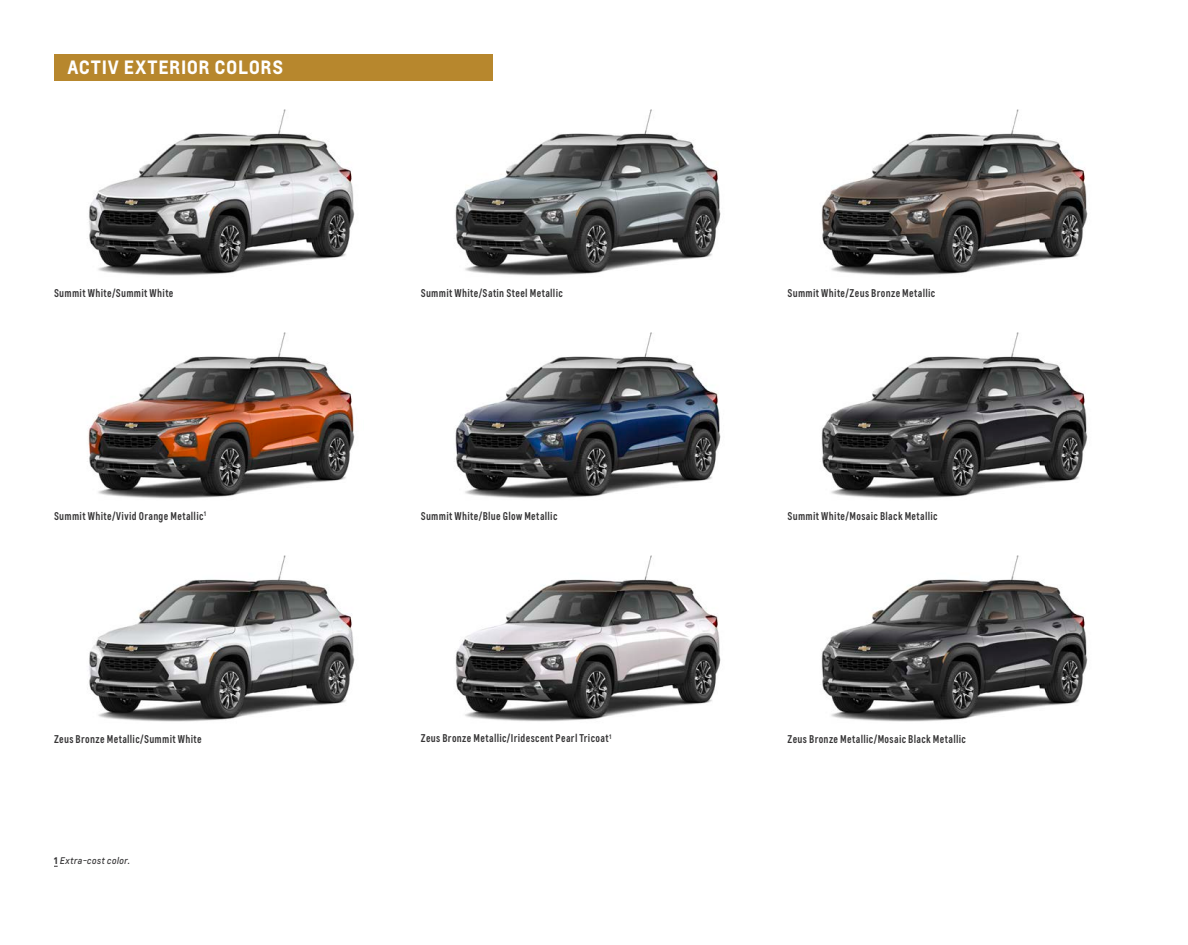
<style>
.page{position:relative;width:1188px;height:945px;background:#fff}
.page>*{position:absolute;margin:0;border:0;box-sizing:border-box;transform-origin:0 0}
.t1{font:700 18px "Louis Global 2";letter-spacing:.035em;color:#fff}
.t2{font:600 condensed 10.5px "Louis Global 2";letter-spacing:.03em;color:#363536}
.t3{font:italic 9px "Louis Global 2";letter-spacing:.03em;color:#363536}
.s1{font-weight:700;font-style:normal}
</style>
<div class="page">
<img style="left:89px;top:109px;width:266px;height:167px">
<img style="left:821px;top:109px;width:267px;height:167px">
<img style="left:89px;top:555px;width:266px;height:167px">
<img style="left:455px;top:109px;width:266px;height:167px">
<img style="left:88px;top:332px;width:267px;height:167px">
<img style="left:455px;top:332px;width:266px;height:167px">
<img style="left:455px;top:555px;width:266px;height:167px">
<img style="left:821px;top:555px;width:267px;height:167px">
<img style="left:821px;top:332px;width:267px;height:167px">
<div style="left:54px;top:54px;width:438px;height:27px;background:#b7872d"></div>
<h1 class="t1" style="left:68px;top:54px;width:217px">ACTIV EXTERIOR COLORS</h1>
<p class="t2" style="left:54px;top:286px;width:121px">Summit White/Summit White</p>
<p class="t2" style="left:787px;top:286px;width:149px">Summit White/Zeus Bronze Metallic</p>
<p class="t2" style="left:421px;top:286px;width:144px">Summit White/Satin Steel Metallic</p>
<p class="t2" style="left:421px;top:509px;width:138px">Summit White/Blue Glow Metallic</p>
<p class="t2" style="left:54px;top:509px;width:154px">Summit White/Vivid Orange Metallic<sup>1</sup></p>
<p class="t2" style="left:788px;top:509px;width:152px">Summit White/Mosaic Black Metallic</p>
<p class="t2" style="left:54px;top:731px;width:149px">Zeus Bronze Metallic/Summit White</p>
<p class="t3" style="left:54px;top:855px;width:77px"><span class="s1">1</span> Extra-cost color.</p>
<p class="t2" style="left:421px;top:731px;width:192px">Zeus Bronze Metallic/Iridescent Pearl Tricoat<sup>1</sup></p>
<p class="t2" style="left:788px;top:731px;width:180px">Zeus Bronze Metallic/Mosaic Black Metallic</p>
</div>
